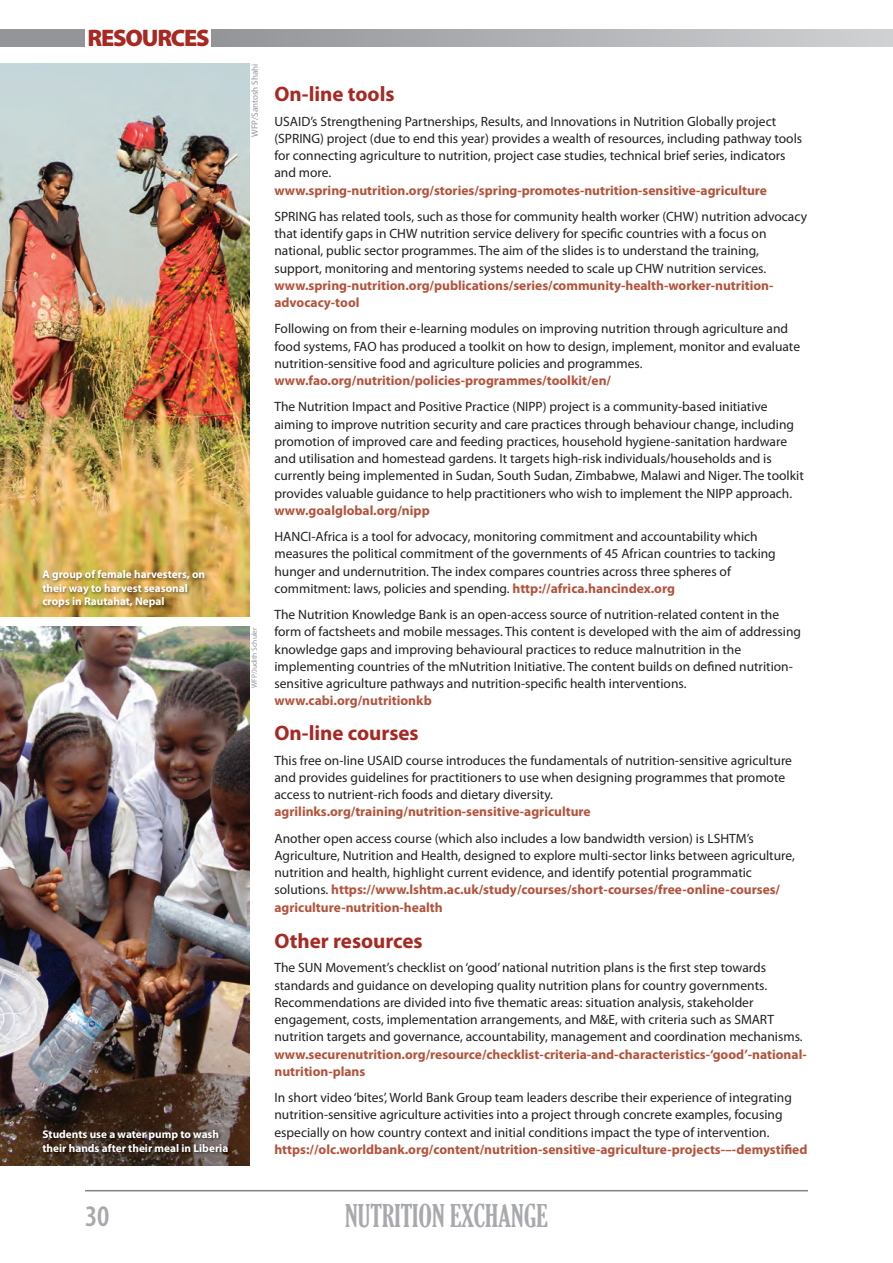
<style>
.page{position:relative;width:893px;height:1263px;background:#fff}
.page>*{position:absolute;margin:0;border:0;box-sizing:border-box;transform-origin:0 0}
.t1{font:extra-condensed 30px "Gloucester";color:#a8a9ad}
.t2{font:600 condensed 30px "Myriad Pro";color:#a8a9ad}
.t3{font:900 24px "Myriad Pro";letter-spacing:-.05em;color:#a62923}
.t4{font:700 21px "Myriad Pro";color:#a62923}
.t5{font:13.5px/17.2px "Myriad Pro";color:#231f20}
.t6{font:700 13.5px/17.2px "Myriad Pro";color:#b3533c}
.t7{font:700 11.25px/13.5px "Myriad Pro";color:#fff}
.t8{font:9px "Myriad Pro";color:#939598}
.t9{font:7.5px "Myriad Pro";color:#939598}
.s1{font-weight:700;color:#b3533c}
</style>
<div class="page">
<div style="left:212px;top:30px;width:681px;height:17px;background:linear-gradient(to right,#939599,#d0d1d3)"></div>
<div style="left:0;top:30px;width:85px;height:17px;background:#939598"></div>
<hr style="left:85px;top:1190px;width:723px;height:1px;background:#808285">
<img style="left:0;top:64px;width:250px;height:553px">
<img style="left:34px;top:563px;width:193px;height:54px">
<img style="left:0;top:627px;width:250px;height:538px">
<img style="left:35px;top:1123px;width:215px;height:43px">
<h2 class="t3" style="left:88px;top:29px;width:123px">RESOURCES</h2>
<p class="t7" style="left:43px;top:569px;width:164px">A group of female harvesters, on their way to harvest seasonal crops in Rautahat, Nepal</p>
<p class="t7" style="left:43px;top:1128px;width:187px">Students use a water pump to wash their hands after their meal in Liberia</p>
<p class="t8" style="left:252px;top:137px;width:74px;rotate:-90deg">WFP/Santosh Shahi</p>
<p class="t9" style="left:251px;top:688px;width:63px;rotate:-90deg">WFP/Judith Schuler</p>
<h3 class="t4" style="left:274px;top:86px;width:122px">On-line tools</h3>
<p class="t5" style="left:274px;top:113px;width:529px">USAID’s Strengthening Partnerships, Results, and Innovations in Nutrition Globally project (SPRING) project (due to end this year) provides a wealth of resources, including pathway tools for connecting agriculture to nutrition, project case studies, technical brief series, indicators and more.</p>
<p class="t6" style="left:274px;top:182px;width:494px">www.spring-nutrition.org/stories/spring-promotes-nutrition-sensitive-agriculture</p>
<p class="t5" style="left:274px;top:209px;width:534px">SPRING has related tools, such as those for community health worker (CHW) nutrition advocacy that identify gaps in CHW nutrition service delivery for specific countries with a focus on national, public sector programmes. The aim of the slides is to understand the training, support, monitoring and mentoring systems needed to scale up CHW nutrition services.</p>
<p class="t6" style="left:274px;top:278px;width:500px">www.spring-nutrition.org/publications/series/community-health-worker-nutrition&shy;advocacy-tool</p>
<p class="t5" style="left:274px;top:321px;width:527px">Following on from their e-learning modules on improving nutrition through agriculture and food systems, FAO has produced a toolkit on how to design, implement, monitor and evaluate nutrition-sensitive food and agriculture policies and programmes.</p>
<p class="t6" style="left:274px;top:373px;width:338px">www.fao.org/nutrition/policies-programmes/toolkit/en/</p>
<p class="t5" style="left:274px;top:399px;width:531px">The Nutrition Impact and Positive Practice (NIPP) project is a community-based initiative aiming to improve nutrition security and care practices through behaviour change, including promotion of improved care and feeding practices, household hygiene-sanitation hardware and utilisation and homestead gardens. It targets high-risk individuals/households and is currently being implemented in Sudan, South Sudan, Zimbabwe, Malawi and Niger. The toolkit provides valuable guidance to help practitioners who wish to implement the NIPP approach.</p>
<p class="t6" style="left:274px;top:503px;width:157px">www.goalglobal.org/nipp</p>
<p class="t5" style="left:274px;top:529px;width:503px">HANCI-Africa is a tool for advocacy, monitoring commitment and accountability which measures the political commitment of the governments of 45 African countries to tacking hunger and undernutrition. The index compares countries across three spheres of commitment: laws, policies and spending. <span class="s1">http://africa.hancindex.org</span></p>
<p class="t5" style="left:274px;top:607px;width:528px">The Nutrition Knowledge Bank is an open-access source of nutrition-related content in the form of factsheets and mobile messages. This content is developed with the aim of addressing knowledge gaps and improving behavioural practices to reduce malnutrition in the implementing countries of the mNutrition Initiative. The content builds on defined nutrition&shy;sensitive agriculture pathways and nutrition-specific health interventions.</p>
<p class="t6" style="left:274px;top:693px;width:159px">www.cabi.org/nutritionkb</p>
<h3 class="t4" style="left:274px;top:725px;width:146px">On-line courses</h3>
<p class="t5" style="left:274px;top:752px;width:519px">This free on-line USAID course introduces the fundamentals of nutrition-sensitive agriculture and provides guidelines for practitioners to use when designing programmes that promote access to nutrient-rich foods and dietary diversity.</p>
<p class="t6" style="left:274px;top:804px;width:318px">agrilinks.org/training/nutrition-sensitive-agriculture</p>
<p class="t5" style="left:274px;top:830px;width:522px">Another open access course (which also includes a low bandwidth version) is LSHTM’s Agriculture, Nutrition and Health, designed to explore multi-sector links between agriculture, nutrition and health, highlight current evidence, and identify potential programmatic solutions. <span class="s1">https://www.lshtm.ac.uk/study/courses/short-courses/free-online-courses/ agriculture-nutrition-health</span></p>
<h3 class="t4" style="left:274px;top:933px;width:150px">Other resources</h3>
<p class="t5" style="left:274px;top:960px;width:530px">The SUN Movement’s checklist on ‘good’ national nutrition plans is the first step towards standards and guidance on developing quality nutrition plans for country governments.<br>Recommendations are divided into five thematic areas: situation analysis, stakeholder engagement, costs, implementation arrangements, and M&amp;E, with criteria such as SMART nutrition targets and governance, accountability, management and coordination mechanisms.</p>
<p class="t6" style="left:274px;top:1046px;width:534px">www.securenutrition.org/resource/checklist-criteria-and-characteristics-‘good’-national&shy;nutrition-plans</p>
<p class="t5" style="left:274px;top:1090px;width:519px">In short video ‘bites’, World Bank Group team leaders describe their experience of integrating nutrition-sensitive agriculture activities into a project through concrete examples, focusing especially on how country context and initial conditions impact the type of intervention.</p>
<p class="t6" style="left:274px;top:1142px;width:534px">https://olc.worldbank.org/content/nutrition-sensitive-agriculture-projects-–-demystified</p>
<h1 class="t2" style="left:85px;top:1205px;width:26px">30</h1>
<h1 class="t1" style="left:345px;top:1198px;width:204px">NUTRITION EXCHANGE</h1>
</div>
